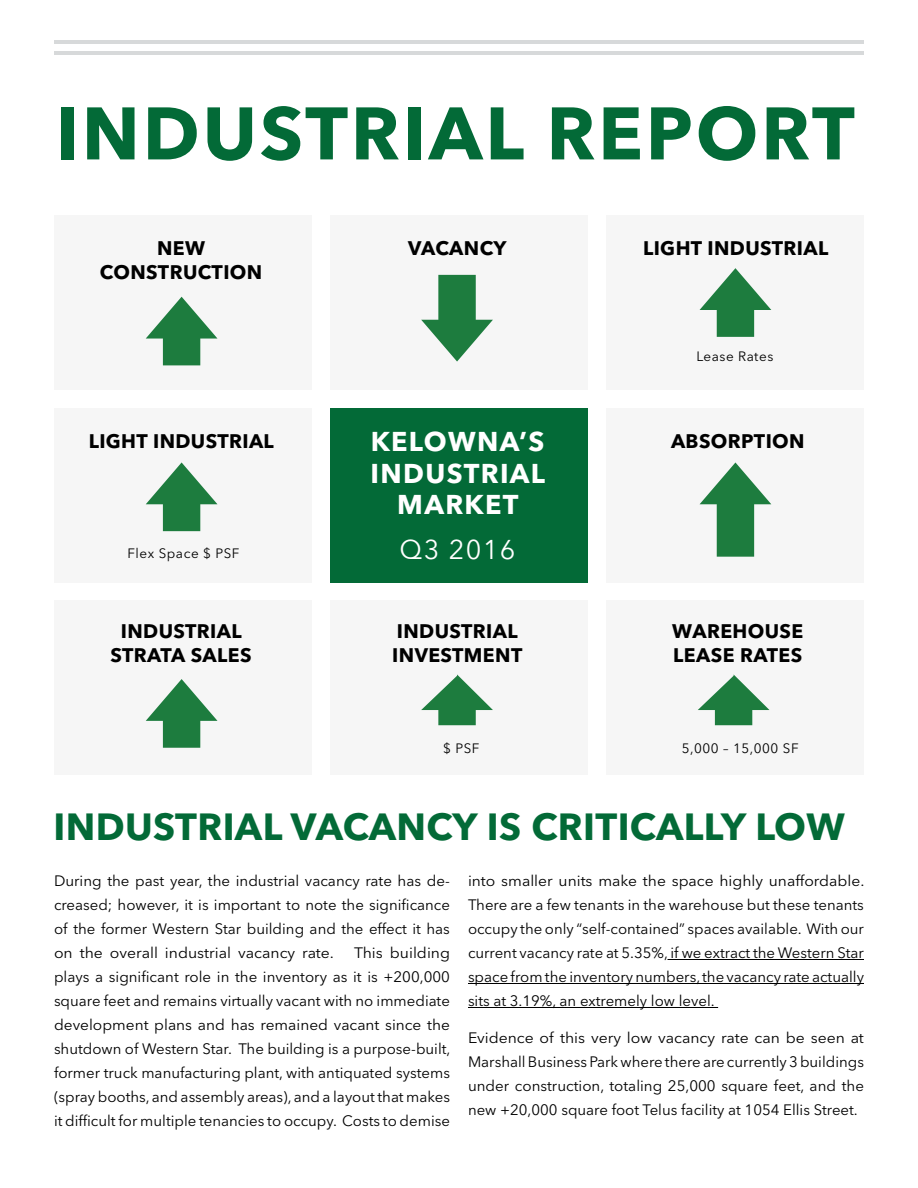
<style>
.page{position:relative;width:918px;height:1188px;background:#fff}
.page>*{position:absolute;margin:0;border:0;box-sizing:border-box;transform-origin:0 0}
.t1{font:700 73.5px "Avenir Next LT Pro";letter-spacing:.04em;color:#036a37}
.t2{font:700 37.5px "Avenir Next LT Pro";letter-spacing:.01em;color:#036a37}
.t3{font:700 27px/31.5px "Avenir Next LT Pro";letter-spacing:.05em;color:#fff;text-align:center}
.t4{font:27px "Avenir Next LT Pro";letter-spacing:.05em;color:#fff}
.t5{font:700 19.5px/24px "Avenir Next LT Pro";letter-spacing:.02em;color:#000;text-align:center}
.t6{font:15px/24px "Avenir Next LT Pro";color:#000;text-align:justify;scale:1.05 1}
.t7{font:15px/24px "Avenir Next LT Pro";color:#000;text-align:justify;scale:1.04 1}
.t8{font:15px/24px "Avenir Next LT Pro";color:#000;text-align:justify}
.t9{font:13.5px "Avenir Next LT Pro";letter-spacing:.04em;color:#000}
</style>
<div class="page">
<hr style="left:54px;top:40px;width:810px;height:4px;background:#d7d9da">
<hr style="left:54px;top:51px;width:810px;height:4px;background:#d7d9da">
<div style="left:54px;top:215px;width:257px;height:175px;background:#f6f6f6"></div>
<div style="left:54px;top:408px;width:258px;height:175px;background:#f6f6f6"></div>
<div style="left:54px;top:600px;width:258px;height:175px;background:#f6f6f6"></div>
<div style="left:331px;top:408px;width:257px;height:175px;background:#036a37"></div>
<div style="left:331px;top:600px;width:257px;height:175px;background:#f6f6f6"></div>
<div style="left:606px;top:408px;width:258px;height:175px;background:#f6f6f6"></div>
<div style="left:606px;top:600px;width:258px;height:175px;background:#f6f6f6"></div>
<div style="left:606px;top:215px;width:258px;height:175px;background:#f6f6f6"></div>
<div style="left:331px;top:215px;width:257px;height:175px;background:#f6f6f6"></div>
<svg style="left:146px;top:297px;width:72px;height:68px"></svg>
<svg style="left:700px;top:462px;width:71px;height:95px"></svg>
<svg style="left:146px;top:462px;width:72px;height:69px"></svg>
<svg style="left:146px;top:679px;width:72px;height:69px"></svg>
<svg style="left:421px;top:674px;width:72px;height:51px"></svg>
<svg style="left:698px;top:674px;width:72px;height:51px"></svg>
<svg style="left:421px;top:275px;width:72px;height:87px"></svg>
<svg style="left:700px;top:268px;width:71px;height:69px"></svg>
<hr style="left:668px;top:959px;width:196px;height:1px;background:#000">
<hr style="left:468px;top:983px;width:396px;height:1px;background:#000">
<hr style="left:468px;top:1007px;width:250px;height:1px;background:#000">
<h1 class="t1" style="left:56px;top:89px;width:801px">INDUSTRIAL REPORT</h1>
<h3 class="t5" style="left:100px;top:236px;width:164px">NEW<br>CONSTRUCTION</h3>
<h3 class="t5" style="left:89px;top:429px;width:187px">LIGHT INDUSTRIAL</h3>
<p class="t9" style="left:127px;top:545px;width:114px">Flex Space $ PSF</p>
<h3 class="t5" style="left:408px;top:236px;width:100px">VACANCY</h3>
<h3 class="t5" style="left:643px;top:236px;width:187px">LIGHT INDUSTRIAL</h3>
<h3 class="t3" style="left:371px;top:426px;width:176px">KELOWNA’S<br>INDUSTRIAL<br>MARKET</h3>
<h3 class="t4" style="left:400px;top:534px;width:117px">Q3 2016</h3>
<p class="t9" style="left:696px;top:348px;width:78px">Lease Rates</p>
<h3 class="t5" style="left:671px;top:429px;width:135px">ABSORPTION</h3>
<h3 class="t5" style="left:111px;top:619px;width:143px">INDUSTRIAL<br>STRATA SALES</h3>
<h3 class="t5" style="left:392px;top:619px;width:132px;text-align:left">INDUSTRIAL<br>INVESTMENT</h3>
<h3 class="t5" style="left:672px;top:619px;width:133px;text-align:left">WAREHOUSE<br>LEASE RATES</h3>
<p class="t9" style="left:443px;top:741px;width:38px">$ PSF</p>
<p class="t9" style="left:682px;top:741px;width:118px">5,000 – 15,000 SF</p>
<h2 class="t2" style="left:53px;top:804px;width:793px">INDUSTRIAL VACANCY IS CRITICALLY LOW</h2>
<p class="t7" style="left:468px;top:869px;width:383px">into smaller units make the space highly unaffordable.<br>There are a few tenants in the warehouse but these tenants occupy the only “self-contained” spaces available. With our current vacancy rate at 5.35%, if we extract the Western Star space from the inventory numbers, the vacancy rate actually sits at 3.19%, an extremely low level.</p>
<p class="t6" style="left:468px;top:1026px;width:379px">Evidence of this very low vacancy rate can be seen at Marshall Business Park where there are currently 3 buildings under construction, totaling 25,000 square feet, and the new +20,000 square foot Telus facility at 1054 Ellis Street.</p>
<p class="t8" style="left:54px;top:869px;width:398px">During the past year, the industrial vacancy rate has de&shy;creased; however, it is important to note the significance of the former Western Star building and the effect it has on the overall industrial vacancy rate.</p>
<p class="t6" style="left:54px;top:941px;width:379px;text-indent:300px">This building plays a significant role in the inventory as it is +200,000 square feet and remains virtually vacant with no immediate development plans and has remained vacant since the shutdown of Western Star. The building is a purpose-built, former truck manufacturing plant, with antiquated systems (spray booths, and assembly areas), and a layout that makes it difficult for multiple tenancies to occupy. Costs to demise</p>
</div>
